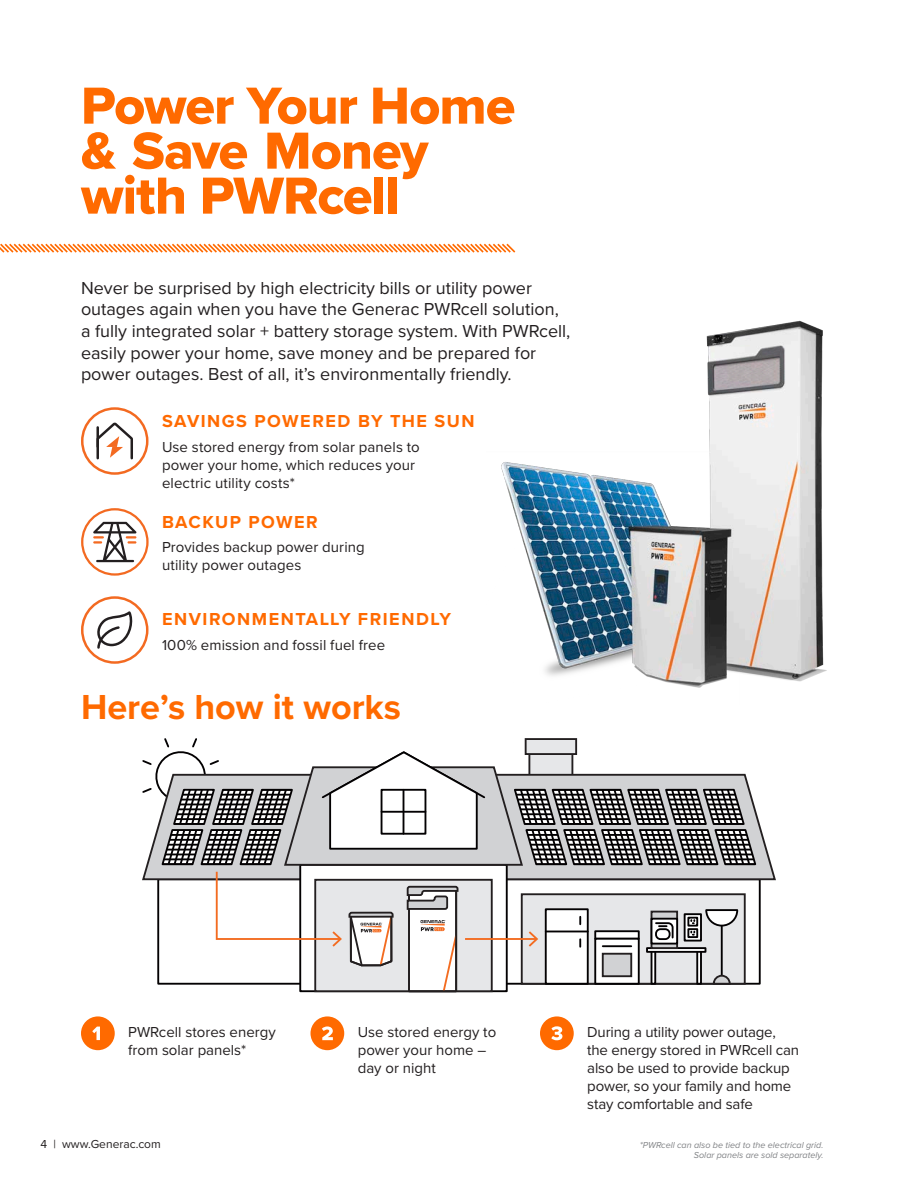
<style>
.page{position:relative;width:918px;height:1188px;background:#fff}
.page>*{position:absolute;margin:0;border:0;box-sizing:border-box;transform-origin:0 0}
.t1{font:54px/45px "Proxima Nova Extrabld";letter-spacing:-.02em;color:#ff6a00}
.t2{font:700 36px "Proxima Nova";color:#ff6a00}
.t3{font:18px/21.6px "Proxima Nova";color:#231f20}
.t4{font:700 18px "Proxima Nova";letter-spacing:.08em;color:#ff6a00}
.t5{font:15px/18px "Proxima Nova";color:#231f20}
.t6{font:12px "Proxima Nova";color:#231f20}
.t7{font:italic 9px/10.8px "Proxima Nova";color:#808285;text-align:right}
</style>
<div class="page">
<svg style="left:0;top:243px;width:516px;height:10px"></svg>
<div style="left:81px;top:407px;width:67px;height:68px;border:2px solid #f36a21;border-radius:50%"></div>
<svg style="left:96px;top:422px;width:37px;height:38px"></svg>
<hr style="left:96px;top:427px;width:3px;height:20px;background:#231f20">
<div style="left:81px;top:596px;width:67px;height:68px;border:2px solid #f36a21;border-radius:50%"></div>
<svg style="left:97px;top:611px;width:36px;height:38px"></svg>
<div style="left:81px;top:1016px;width:34px;height:34px;background:#ff6a00;border-radius:50%"></div>
<svg style="left:92px;top:1027px;width:8px;height:13px"></svg>
<div style="left:310px;top:1016px;width:34px;height:34px;background:#ff6a00;border-radius:50%"></div>
<svg style="left:322px;top:1026px;width:11px;height:14px"></svg>
<div style="left:540px;top:1016px;width:34px;height:34px;background:#ff6a00;border-radius:50%"></div>
<svg style="left:551px;top:1026px;width:11px;height:14px"></svg>
<svg style="left:142px;top:738px;width:634px;height:255px"></svg>
<img style="left:501px;top:320px;width:326px;height:368px">
<svg style="left:81px;top:508px;width:68px;height:68px"></svg>
<p class="t1" style="left:81px;top:82px;width:436px">Power Your Home &amp; Save Money with PWRcell</p>
<p class="t3" style="left:81px;top:276px;width:491px">Never be surprised by high electricity bills or utility power outages again when you have the Generac PWRcell solution, a fully integrated solar + battery storage system. With PWRcell, easily power your home, save money and be prepared for power outages. Best of all, it’s environmentally friendly.</p>
<p class="t4" style="left:162px;top:407px;width:314px">SAVINGS POWERED BY THE SUN</p>
<p class="t5" style="left:162px;top:437px;width:259px">Use stored energy from solar panels to power your home, which reduces your electric utility costs*</p>
<p class="t4" style="left:162px;top:508px;width:157px">BACKUP POWER</p>
<p class="t5" style="left:162px;top:538px;width:204px">Provides backup power during utility power outages</p>
<p class="t4" style="left:162px;top:605px;width:291px">ENVIRONMENTALLY FRIENDLY</p>
<p class="t5" style="left:162px;top:635px;width:225px">100% emission and fossil fuel free</p>
<p class="t2" style="left:81px;top:680px;width:321px">Here’s how it works</p>
<p class="t5" style="left:128px;top:1022px;width:149px">PWRcell stores energy from solar panels*</p>
<p class="t5" style="left:358px;top:1022px;width:140px">Use stored energy to power your home – day or night</p>
<p class="t5" style="left:587px;top:1022px;width:213px">During a utility power outage, the energy stored in PWRcell can also be used to provide backup power, so your family and home stay comfortable and safe</p>
<p class="t6" style="left:40px;top:1135px;width:122px">4 | www.Generac.com</p>
<p class="t7" style="left:640px;top:1139px;width:185px">*PWRcell can also be tied to the electrical grid.<br>Solar panels are sold separately.</p>
</div>
